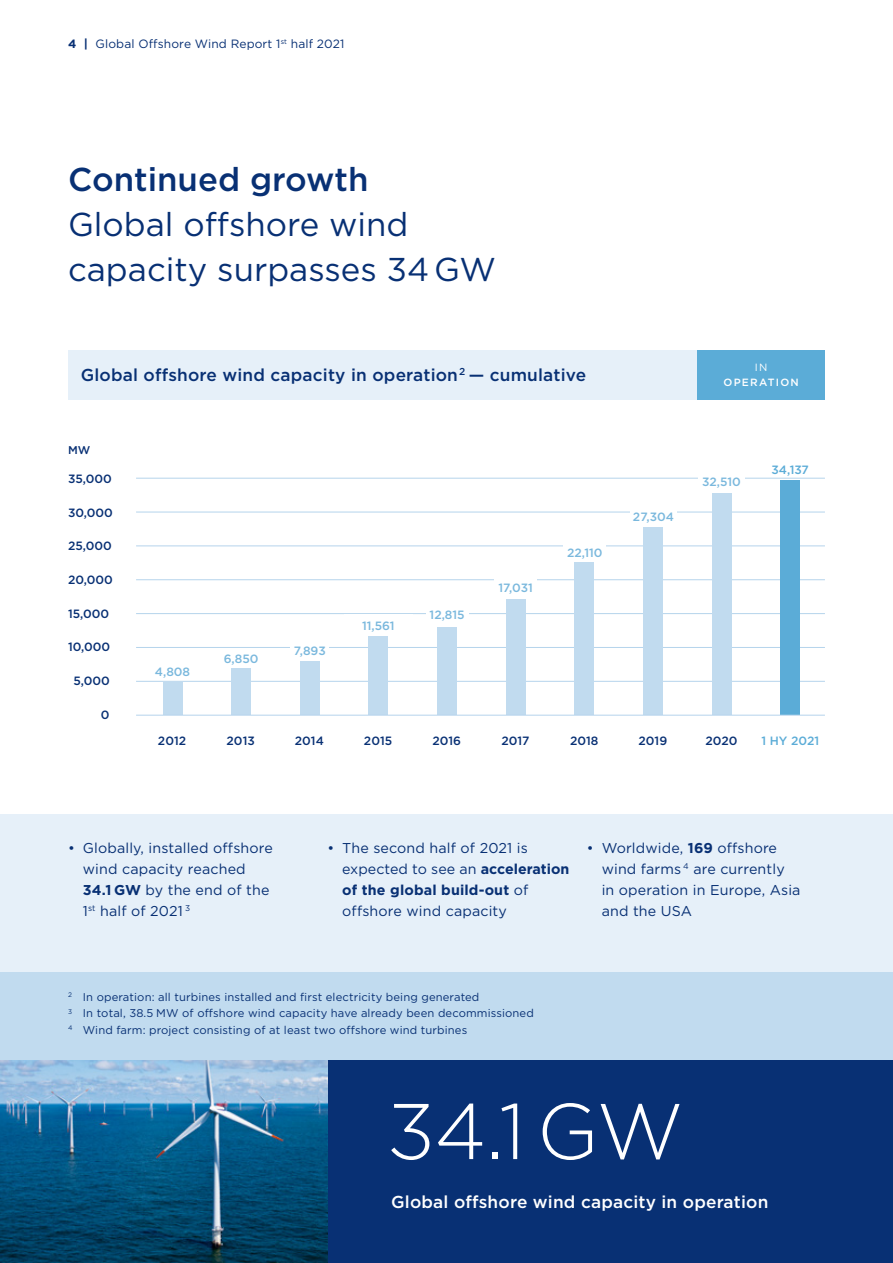
<style>
.page{position:relative;width:893px;height:1263px;background:#fff}
.page>*{position:absolute;margin:0;border:0;box-sizing:border-box;transform-origin:0 0}
.t1{font:300 78.75px "Gotham Pro";color:#fff}
.t2{font:33px/45px "Gotham Pro";color:#083074}
.t3{font:500 33px "Gotham Pro";color:#083074}
.t4{font:500 17.25px "Gotham Pro";letter-spacing:.01em;color:#083074}
.t5{font:500 17.25px "Gotham Pro";letter-spacing:.01em;color:#fff}
.t6{font:14.25px/21px "Gotham Pro";letter-spacing:.01em;color:#083074}
.t7{font:500 12px "Gotham Pro";color:#083074}
.t8{font:500 12px "Gotham Pro";color:#7ab8dd}
.t9{font:12px "Gotham Pro";letter-spacing:.01em;color:#083074}
.t10{font:500 12px "Gotham Pro";color:#5bacd7}
.t11{font:11.25px/16.5px "Gotham Pro";letter-spacing:.01em;color:#083074}
.t12{font:500 11.25px "Gotham Pro";color:#083074}
.t13{font:500 10.5px "Gotham Pro";letter-spacing:.12em;color:#fff}
.t14{font:10.5px "Gotham Pro";color:#fff}
.s1{font-weight:700}
</style>
<div class="page">
<div style="left:0;top:814px;width:893px;height:177px;background:#e6f0f9"></div>
<div style="left:0;top:971px;width:893px;height:99px;background:#c1dbef"></div>
<div style="left:68px;top:350px;width:757px;height:49px;background:#e6f0f9"></div>
<hr style="left:136px;top:545px;width:689px;height:1px;background:#b5d4ec">
<hr style="left:136px;top:579px;width:689px;height:1px;background:#b5d4ec">
<hr style="left:136px;top:613px;width:689px;height:1px;background:#b5d4ec">
<hr style="left:136px;top:647px;width:689px;height:1px;background:#b5d4ec">
<hr style="left:136px;top:681px;width:689px;height:1px;background:#b5d4ec">
<div style="left:327px;top:1060px;width:566px;height:203px;background:#083074"></div>
<img style="left:0;top:1060px;width:327px;height:203px">
<div style="left:506px;top:598px;width:19px;height:117px;background:#c1dbef"></div>
<div style="left:438px;top:627px;width:19px;height:87px;background:#c1dbef"></div>
<div style="left:369px;top:636px;width:19px;height:79px;background:#c1dbef"></div>
<div style="left:232px;top:669px;width:19px;height:46px;background:#c1dbef"></div>
<div style="left:300px;top:661px;width:19px;height:54px;background:#c1dbef"></div>
<div style="left:163px;top:682px;width:19px;height:33px;background:#c1dbef"></div>
<div style="left:291px;top:640px;width:38px;height:21px;background:#fff"></div>
<hr style="left:136px;top:512px;width:689px;height:1px;background:#b5d4ec">
<div style="left:426px;top:603px;width:42px;height:23px;background:#fff"></div>
<div style="left:494px;top:577px;width:43px;height:21px;background:#fff"></div>
<div style="left:563px;top:542px;width:43px;height:21px;background:#fff"></div>
<div style="left:630px;top:506px;width:47px;height:21px;background:#fff"></div>
<div style="left:643px;top:527px;width:19px;height:188px;background:#c1dbef"></div>
<div style="left:575px;top:563px;width:19px;height:152px;background:#c1dbef"></div>
<hr style="left:136px;top:478px;width:689px;height:1px;background:#b5d4ec">
<div style="left:712px;top:492px;width:19px;height:223px;background:#c1dbef"></div>
<div style="left:698px;top:471px;width:47px;height:21px;background:#fff"></div>
<div style="left:697px;top:350px;width:128px;height:49px;background:#5bacd7"></div>
<div style="left:781px;top:481px;width:19px;height:234px;background:#5bacd7"></div>
<hr style="left:136px;top:715px;width:689px;height:1px;background:#b5d4ec">
<p class="t9" style="left:68px;top:37px;width:278px"><span class="s1">4 |</span> Global Offshore Wind Report 1<sup>st</sup> half 2021</p>
<h2 class="t3" style="left:68px;top:161px;width:302px">Continued growth</h2>
<h2 class="t2" style="left:68px;top:202px;width:429px">Global offshore wind capacity surpasses 34GW</h2>
<p class="t4" style="left:81px;top:365px;width:507px">Global offshore wind capacity in operation<sup>2</sup> — cumulative</p>
<p class="t12" style="left:68px;top:444px;width:24px">MW</p>
<p class="t7" style="left:68px;top:472px;width:45px">35,000</p>
<p class="t7" style="left:68px;top:506px;width:46px">30,000</p>
<p class="t7" style="left:68px;top:539px;width:45px">25,000</p>
<p class="t7" style="left:68px;top:573px;width:46px">20,000</p>
<p class="t7" style="left:68px;top:607px;width:43px">15,000</p>
<p class="t7" style="left:68px;top:640px;width:44px">10,000</p>
<p class="t7" style="left:73px;top:674px;width:38px">5,000</p>
<p class="t7" style="left:101px;top:708px;width:10px">0</p>
<p class="t8" style="left:155px;top:665px;width:37px">4,808</p>
<p class="t8" style="left:224px;top:651px;width:36px">6,850</p>
<p class="t8" style="left:294px;top:644px;width:34px">7,893</p>
<p class="t8" style="left:362px;top:619px;width:34px">11,561</p>
<p class="t8" style="left:430px;top:608px;width:37px">12,815</p>
<p class="t8" style="left:498px;top:581px;width:36px">17,031</p>
<p class="t8" style="left:567px;top:546px;width:37px">22,110</p>
<p class="t8" style="left:633px;top:510px;width:42px">27,304</p>
<p class="t7" style="left:158px;top:734px;width:30px">2012</p>
<p class="t7" style="left:227px;top:734px;width:30px">2013</p>
<p class="t7" style="left:295px;top:734px;width:30px">2014</p>
<p class="t7" style="left:364px;top:734px;width:30px">2015</p>
<p class="t7" style="left:432px;top:734px;width:30px">2016</p>
<p class="t7" style="left:501px;top:734px;width:30px">2017</p>
<p class="t7" style="left:570px;top:734px;width:30px">2018</p>
<p class="t7" style="left:638px;top:734px;width:30px">2019</p>
<p class="t14" style="left:755px;top:361px;width:14px">IN</p>
<p class="t13" style="left:723px;top:376px;width:77px">OPERATION</p>
<p class="t8" style="left:702px;top:475px;width:40px">32,510</p>
<p class="t10" style="left:771px;top:463px;width:39px">34,137</p>
<p class="t7" style="left:706px;top:734px;width:33px">2020</p>
<p class="t10" style="left:761px;top:734px;width:59px">1 HY 2021</p>
<p class="t6" style="left:83px;top:838px;width:191px;text-indent:-15px">• Globally, installed offshore wind capacity reached<br><span class="s1">34.1 GW</span> by the end of the<br>1<sup>st</sup> half of 2021 <sup>3</sup></p>
<p class="t6" style="left:342px;top:838px;width:229px;text-indent:-15px">• The second half of 2021 is expected to see an <span class="s1">acceleration of the global build-out</span> of offshore wind capacity</p>
<p class="t6" style="left:602px;top:838px;width:200px;text-indent:-15px">• Worldwide, <span class="s1">169</span> offshore wind farms <sup>4</sup> are currently in operation in Europe, Asia and the USA</p>
<p class="t11" style="left:68px;top:989px;width:467px"><sup>2</sup> In operation: all turbines installed and first electricity being generated<br><sup>3</sup> In total, 38.5 MW of offshore wind capacity have already been decommissioned<br><sup>4</sup> Wind farm: project consisting of at least two offshore wind turbines</p>
<h1 class="t1" style="left:387px;top:1088px;width:298px">34.1GW</h1>
<p class="t5" style="left:391px;top:1192px;width:379px">Global offshore wind capacity in operation</p>
</div>
